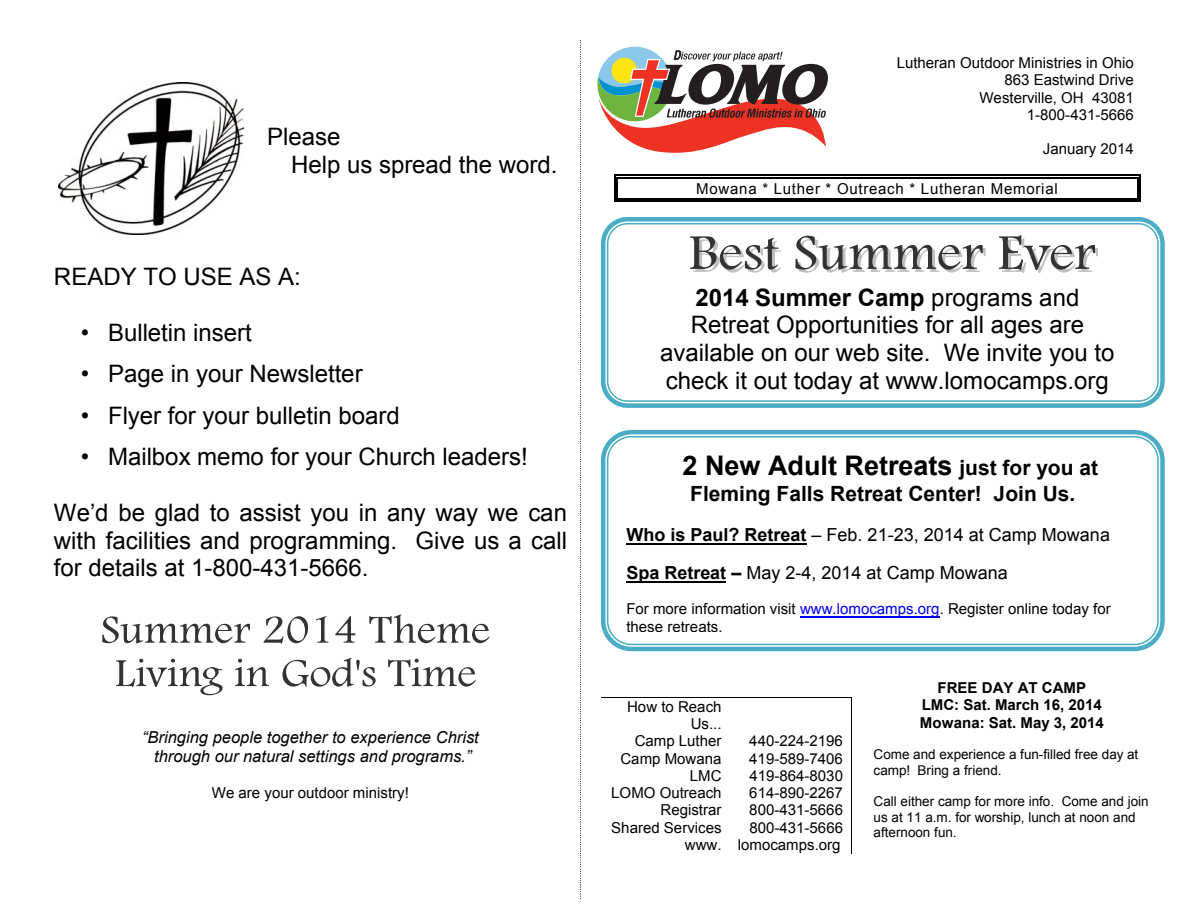
<style>
.page{position:relative;width:1188px;height:918px;background:#fff}
.page>*{position:absolute;margin:0;border:0;box-sizing:border-box;transform-origin:0 0}
.t1{font:700 27px "Arial";color:#000}
.t2{font:24px/27.8px "Arial";color:#000}
.t3{font:700 21px "Arial";color:#000}
.t4{font:18px/38.5px "Arial";color:#000}
.t5{font:italic 16.5px/18.8px "Arial";color:#000;text-align:center}
.t6{font:15px/17.2px "Arial";color:#000;text-align:right}
.t7{font:700 15px/17.5px "Arial";color:#000;text-align:center}
.t8{font:15px "Arial";letter-spacing:.05em;color:#000}
.t9{font:13.5px/15.6px "Arial";color:#000}
.s1{font-weight:700}
.s2{font-size:21px}
.s3{color:#00f}
</style>
<div class="page">
<svg style="left:598px;top:47px;width:230px;height:106px"></svg>
<img style="left:58px;top:83px;width:185px;height:152px">
<svg style="left:601px;top:217px;width:564px;height:191px"></svg>
<hr style="left:617px;top:175px;width:521px;height:1px;background:#000">
<hr style="left:617px;top:177px;width:521px;height:1px;background:#000">
<hr style="left:617px;top:201px;width:521px;height:1px;background:#000">
<hr style="left:617px;top:198px;width:521px;height:1px;background:#000">
<svg style="left:614px;top:175px;width:3px;height:27px"></svg>
<svg style="left:1138px;top:175px;width:3px;height:27px"></svg>
<hr style="left:601px;top:697px;width:251px;height:1px;background:#000">
<hr style="left:851px;top:697px;width:1px;height:35px;background:#000">
<svg style="left:851px;top:732px;width:1px;height:121px"></svg>
<svg style="left:580px;top:41px;width:1px;height:858px"></svg>
<svg style="left:601px;top:430px;width:564px;height:221px"></svg>
<hr style="left:626px;top:543px;width:180px;height:1px;background:#000">
<hr style="left:626px;top:581px;width:100px;height:2px;background:#000">
<hr style="left:800px;top:616px;width:140px;height:1px;background:#00f">
<svg style="left:690px;top:236px;width:92px;height:37px"></svg>
<svg style="left:796px;top:236px;width:190px;height:37px"></svg>
<svg style="left:999px;top:235px;width:99px;height:38px"></svg>
<svg style="left:102px;top:616px;width:148px;height:27px"></svg>
<svg style="left:264px;top:616px;width:44px;height:28px"></svg>
<svg style="left:316px;top:616px;width:12px;height:27px"></svg>
<svg style="left:335px;top:616px;width:20px;height:27px"></svg>
<svg style="left:369px;top:614px;width:120px;height:29px"></svg>
<svg style="left:116px;top:659px;width:107px;height:36px"></svg>
<svg style="left:235px;top:659px;width:34px;height:27px"></svg>
<svg style="left:283px;top:658px;width:93px;height:29px"></svg>
<svg style="left:388px;top:659px;width:88px;height:28px"></svg>
<p class="t2" style="left:291px;top:123px;width:268px;text-indent:-24px">Please<br>Help us spread the word.</p>
<p class="t2" style="left:54px;top:263px;width:248px">READY TO USE AS A:</p>
<p class="t2" style="left:81px;top:319px;width:172px">• Bulletin insert</p>
<p class="t2" style="left:81px;top:360px;width:283px">• Page in your Newsletter</p>
<p class="t2" style="left:81px;top:402px;width:320px">• Flyer for your bulletin board</p>
<p class="t2" style="left:81px;top:443px;width:448px">• Mailbox memo for your Church leaders!</p>
<p class="t2" style="left:54px;top:499px;width:515px;text-align:justify">We’d be glad to assist you in any way we can with facilities and programming. Give us a call for details at 1-800-431-5666.</p>
<p class="t5" style="left:142px;top:728px;width:338px">“Bringing people together to experience Christ through our natural settings and programs.”</p>
<p class="t6" style="left:212px;top:784px;width:198px">We are your outdoor ministry!</p>
<p class="t6" style="left:897px;top:54px;width:239px">Lutheran Outdoor Ministries in Ohio<br>863 Eastwind Drive<br>Westerville, OH 43081<br>1-800-431-5666</p>
<p class="t6" style="left:1043px;top:141px;width:93px">January 2014</p>
<p class="t8" style="left:696px;top:180px;width:363px">Mowana * Luther * Outreach * Lutheran Memorial</p>
<p class="t2" style="left:660px;top:283px;width:456px;text-align:center"><span class="s1">2014 Summer Camp</span> programs and Retreat Opportunities for all ages are available on our web site. We invite you to check it out today at www.lomocamps.org</p>
<p class="t1" style="left:683px;top:451px;width:417px">2 New Adult Retreats <span class="s2">just for you at</span></p>
<p class="t3" style="left:690px;top:482px;width:387px">Fleming Falls Retreat Center! Join Us.</p>
<p class="t4" style="left:626px;top:515px;width:485px"><span class="s1">Who is Paul? Retreat</span> – Feb. 21-23, 2014 at Camp Mowana<br><span class="s1">Spa Retreat –</span> May 2-4, 2014 at Camp Mowana</p>
<p class="t6" style="left:626px;top:601px;width:486px;text-align:left">For more information visit <span class="s3">www.lomocamps.org</span>. Register online today for these retreats.</p>
<p class="t6" style="left:627px;top:698px;width:96px">How to Reach<br>Us...<br>Camp Luther</p>
<p class="t6" style="left:749px;top:732px;width:95px">440-224-2196</p>
<p class="t6" style="left:620px;top:750px;width:103px">Camp Mowana</p>
<p class="t6" style="left:749px;top:750px;width:95px">419-589-7406</p>
<p class="t6" style="left:690px;top:767px;width:33px">LMC</p>
<p class="t6" style="left:749px;top:767px;width:95px">419-864-8030</p>
<p class="t6" style="left:611px;top:784px;width:112px">LOMO Outreach</p>
<p class="t6" style="left:749px;top:784px;width:95px">614-890-2267</p>
<p class="t6" style="left:661px;top:802px;width:63px">Registrar</p>
<p class="t6" style="left:749px;top:802px;width:95px">800-431-5666</p>
<p class="t6" style="left:611px;top:819px;width:112px">Shared Services</p>
<p class="t6" style="left:685px;top:819px;width:160px">800-431-5666<br>www. lomocamps.org</p>
<p class="t7" style="left:920px;top:679px;width:185px">FREE DAY AT CAMP<br>LMC: Sat. March 16, 2014<br>Mowana: Sat. May 3, 2014</p>
<p class="t9" style="left:874px;top:747px;width:266px">Come and experience a fun-filled free day at camp! Bring a friend.</p>
<p class="t9" style="left:874px;top:793px;width:277px">Call either camp for more info. Come and join us at 11 a.m. for worship, lunch at noon and afternoon fun.</p>
</div>
